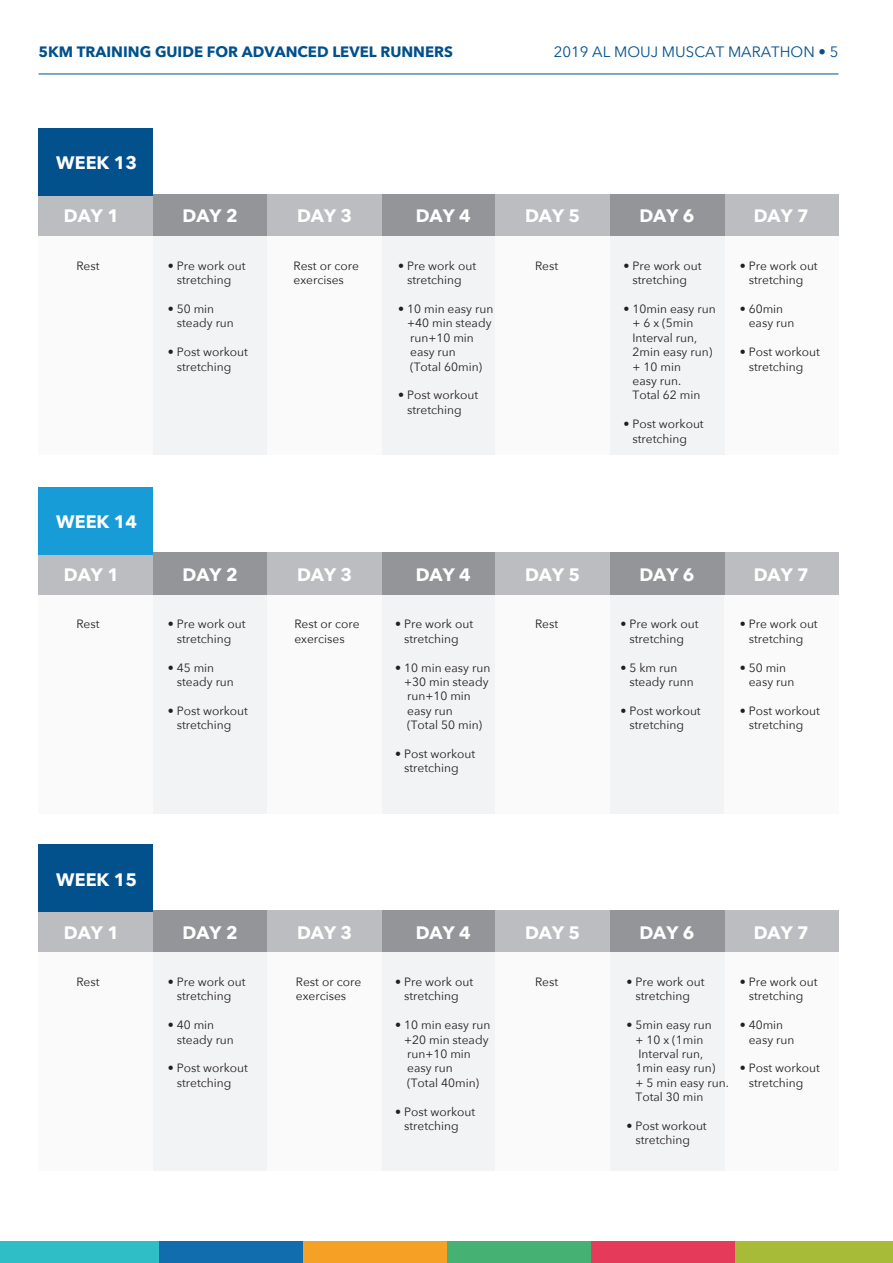
<style>
.page{position:relative;width:893px;height:1263px;background:#fff}
.page>*{position:absolute;margin:0;border:0;box-sizing:border-box;transform-origin:0 0}
.t1{font:700 18px "Avenir Next";color:#fff}
.t2{font:700 15px "Avenir Next";color:#02508c}
.t3{font:15px "Avenir Next";color:#02508c}
.t4{font:12px/14.4px "Avenir Next";color:#231f20}
</style>
<div class="page">
<div style="left:0;top:1241px;width:159px;height:22px;background:#2fbec6"></div>
<div style="left:159px;top:1241px;width:144px;height:22px;background:#126dae"></div>
<div style="left:303px;top:1241px;width:144px;height:22px;background:#f5a126"></div>
<div style="left:447px;top:1241px;width:145px;height:22px;background:#45b273"></div>
<div style="left:591px;top:1241px;width:145px;height:22px;background:#e63a5a"></div>
<div style="left:736px;top:1241px;width:157px;height:22px;background:#a7bb38"></div>
<hr style="left:39px;top:74px;width:799px;height:1px;background:#02508c">
<div style="left:153px;top:194px;width:114px;height:42px;background:#939598"></div>
<div style="left:39px;top:194px;width:114px;height:42px;background:#bcbdc0"></div>
<div style="left:39px;top:128px;width:114px;height:68px;background:#02508c"></div>
<div style="left:381px;top:194px;width:114px;height:42px;background:#939598"></div>
<div style="left:267px;top:194px;width:115px;height:42px;background:#bcbdc0"></div>
<div style="left:495px;top:194px;width:115px;height:42px;background:#bcbdc0"></div>
<div style="left:724px;top:194px;width:114px;height:42px;background:#bcbdc0"></div>
<div style="left:610px;top:194px;width:114px;height:42px;background:#939598"></div>
<div style="left:153px;top:236px;width:114px;height:218px;background:#f2f3f4"></div>
<div style="left:39px;top:236px;width:114px;height:218px;background:#fafafa"></div>
<div style="left:381px;top:236px;width:114px;height:218px;background:#f2f3f4"></div>
<div style="left:267px;top:236px;width:115px;height:218px;background:#fafafa"></div>
<div style="left:495px;top:236px;width:115px;height:218px;background:#fafafa"></div>
<div style="left:724px;top:236px;width:114px;height:218px;background:#fafafa"></div>
<div style="left:610px;top:236px;width:114px;height:218px;background:#f2f3f4"></div>
<div style="left:610px;top:595px;width:114px;height:218px;background:#f2f3f4"></div>
<div style="left:153px;top:553px;width:114px;height:42px;background:#939598"></div>
<div style="left:39px;top:553px;width:114px;height:42px;background:#bcbdc0"></div>
<div style="left:39px;top:487px;width:114px;height:67px;background:#189cd8"></div>
<div style="left:381px;top:553px;width:114px;height:42px;background:#939598"></div>
<div style="left:267px;top:553px;width:115px;height:42px;background:#bcbdc0"></div>
<div style="left:495px;top:553px;width:115px;height:42px;background:#bcbdc0"></div>
<div style="left:724px;top:553px;width:114px;height:42px;background:#bcbdc0"></div>
<div style="left:610px;top:553px;width:114px;height:42px;background:#939598"></div>
<div style="left:153px;top:595px;width:114px;height:218px;background:#f2f3f4"></div>
<div style="left:39px;top:595px;width:114px;height:218px;background:#fafafa"></div>
<div style="left:381px;top:595px;width:114px;height:218px;background:#f2f3f4"></div>
<div style="left:267px;top:595px;width:115px;height:218px;background:#fafafa"></div>
<div style="left:495px;top:595px;width:115px;height:218px;background:#fafafa"></div>
<div style="left:724px;top:595px;width:114px;height:218px;background:#fafafa"></div>
<div style="left:153px;top:910px;width:114px;height:42px;background:#939598"></div>
<div style="left:39px;top:910px;width:114px;height:42px;background:#bcbdc0"></div>
<div style="left:39px;top:845px;width:114px;height:67px;background:#02508c"></div>
<div style="left:381px;top:910px;width:114px;height:42px;background:#939598"></div>
<div style="left:267px;top:910px;width:115px;height:42px;background:#bcbdc0"></div>
<div style="left:495px;top:910px;width:115px;height:42px;background:#bcbdc0"></div>
<div style="left:724px;top:910px;width:114px;height:42px;background:#bcbdc0"></div>
<div style="left:610px;top:910px;width:114px;height:42px;background:#939598"></div>
<div style="left:153px;top:952px;width:114px;height:219px;background:#f2f3f4"></div>
<div style="left:39px;top:952px;width:114px;height:219px;background:#fafafa"></div>
<div style="left:381px;top:952px;width:114px;height:219px;background:#f2f3f4"></div>
<div style="left:267px;top:952px;width:115px;height:219px;background:#fafafa"></div>
<div style="left:495px;top:952px;width:115px;height:219px;background:#fafafa"></div>
<div style="left:724px;top:952px;width:114px;height:219px;background:#fafafa"></div>
<div style="left:610px;top:952px;width:114px;height:219px;background:#f2f3f4"></div>
<p class="t2" style="left:38px;top:39px;width:416px">5KM TRAINING GUIDE FOR ADVANCED LEVEL RUNNERS</p>
<h1 class="t1" style="left:56px;top:148px;width:82px">WEEK 13</h1>
<p class="t3" style="left:554px;top:39px;width:286px">2019 AL MOUJ MUSCAT MARATHON • 5</p>
<h1 class="t1" style="left:182px;top:200px;width:57px">DAY 2</h1>
<h1 class="t1" style="left:297px;top:200px;width:57px">DAY 3</h1>
<h1 class="t1" style="left:416px;top:200px;width:57px">DAY 4</h1>
<h1 class="t1" style="left:525px;top:200px;width:57px">DAY 5</h1>
<h1 class="t1" style="left:639px;top:200px;width:57px">DAY 6</h1>
<h1 class="t1" style="left:754px;top:200px;width:57px">DAY 7</h1>
<h1 class="t1" style="left:64px;top:200px;width:57px">DAY 1</h1>
<p class="t4" style="left:76px;top:258px;width:25px">Rest</p>
<p class="t4" style="left:294px;top:258px;width:67px">Rest or core exercises</p>
<p class="t4" style="left:168px;top:258px;width:79px">• Pre work out</p>
<p class="t4" style="left:535px;top:258px;width:25px">Rest</p>
<p class="t4" style="left:177px;top:272px;width:56px">stretching</p>
<p class="t4" style="left:177px;top:301px;width:59px;text-indent:-9px">• 50 min steady run</p>
<p class="t4" style="left:177px;top:344px;width:73px;text-indent:-9px">• Post workout stretching</p>
<p class="t4" style="left:398px;top:258px;width:79px;text-align:center">• Pre work out stretching</p>
<p class="t4" style="left:407px;top:301px;width:88px;text-indent:-9px">• 10 min easy run +40 min steady run+10 min easy run<br>(Total 60min)</p>
<p class="t4" style="left:407px;top:387px;width:73px;text-indent:-9px">• Post workout stretching</p>
<p class="t4" style="left:623px;top:258px;width:79px;text-align:center">• Pre work out stretching</p>
<p class="t4" style="left:632px;top:301px;width:85px;text-indent:-9px">• 10min easy run + 6 x (5min<br>Interval run,<br>2min easy run) + 10 min<br>easy run.<br>Total 62 min</p>
<p class="t4" style="left:632px;top:416px;width:73px;text-indent:-9px">• Post workout stretching</p>
<p class="t4" style="left:740px;top:258px;width:79px;text-align:center">• Pre work out stretching</p>
<p class="t4" style="left:749px;top:301px;width:47px;text-indent:-9px">• 60min easy run</p>
<p class="t4" style="left:749px;top:344px;width:73px;text-indent:-9px">• Post workout stretching</p>
<h1 class="t1" style="left:56px;top:506px;width:82px">WEEK 14</h1>
<h1 class="t1" style="left:182px;top:559px;width:57px">DAY 2</h1>
<h1 class="t1" style="left:297px;top:559px;width:57px">DAY 3</h1>
<h1 class="t1" style="left:416px;top:559px;width:57px">DAY 4</h1>
<h1 class="t1" style="left:525px;top:559px;width:57px">DAY 5</h1>
<h1 class="t1" style="left:639px;top:559px;width:57px">DAY 6</h1>
<h1 class="t1" style="left:754px;top:559px;width:57px">DAY 7</h1>
<h1 class="t1" style="left:64px;top:559px;width:57px">DAY 1</h1>
<p class="t4" style="left:76px;top:616px;width:25px">Rest</p>
<p class="t4" style="left:294px;top:616px;width:67px">Rest or core exercises</p>
<p class="t4" style="left:395px;top:616px;width:79px;text-align:center">• Pre work out stretching</p>
<p class="t4" style="left:404px;top:660px;width:88px;text-indent:-9px">• 10 min easy run +30 min steady run+10 min easy run<br>(Total 50 min)</p>
<p class="t4" style="left:404px;top:746px;width:73px;text-indent:-9px">• Post workout stretching</p>
<p class="t4" style="left:620px;top:616px;width:79px;text-align:center">• Pre work out stretching</p>
<p class="t4" style="left:629px;top:660px;width:66px;text-indent:-9px">• 5 km run steady runn</p>
<p class="t4" style="left:629px;top:703px;width:73px;text-indent:-9px">• Post workout stretching</p>
<p class="t4" style="left:740px;top:616px;width:79px;text-align:center">• Pre work out stretching</p>
<p class="t4" style="left:749px;top:660px;width:47px;text-indent:-9px">• 50 min easy run</p>
<p class="t4" style="left:749px;top:703px;width:73px;text-indent:-9px">• Post workout stretching</p>
<p class="t4" style="left:168px;top:616px;width:79px">• Pre work out</p>
<p class="t4" style="left:535px;top:616px;width:25px">Rest</p>
<p class="t4" style="left:177px;top:631px;width:56px">stretching</p>
<p class="t4" style="left:177px;top:660px;width:59px;text-indent:-9px">• 45 min steady run</p>
<p class="t4" style="left:177px;top:703px;width:73px;text-indent:-9px">• Post workout stretching</p>
<h1 class="t1" style="left:56px;top:864px;width:82px">WEEK 15</h1>
<h1 class="t1" style="left:182px;top:916px;width:57px">DAY 2</h1>
<h1 class="t1" style="left:297px;top:916px;width:57px">DAY 3</h1>
<h1 class="t1" style="left:416px;top:916px;width:57px">DAY 4</h1>
<h1 class="t1" style="left:525px;top:916px;width:57px">DAY 5</h1>
<h1 class="t1" style="left:639px;top:916px;width:57px">DAY 6</h1>
<h1 class="t1" style="left:754px;top:916px;width:57px">DAY 7</h1>
<h1 class="t1" style="left:64px;top:916px;width:57px">DAY 1</h1>
<p class="t4" style="left:76px;top:974px;width:25px">Rest</p>
<p class="t4" style="left:296px;top:974px;width:67px">Rest or core exercises</p>
<p class="t4" style="left:168px;top:974px;width:79px">• Pre work out</p>
<p class="t4" style="left:535px;top:974px;width:25px">Rest</p>
<p class="t4" style="left:177px;top:988px;width:56px">stretching</p>
<p class="t4" style="left:177px;top:1017px;width:59px;text-indent:-9px">• 40 min steady run</p>
<p class="t4" style="left:177px;top:1060px;width:73px;text-indent:-9px">• Post workout stretching</p>
<p class="t4" style="left:395px;top:974px;width:79px;text-align:center">• Pre work out stretching</p>
<p class="t4" style="left:404px;top:1017px;width:88px;text-indent:-9px">• 10 min easy run +20 min steady run+10 min easy run<br>(Total 40min)</p>
<p class="t4" style="left:404px;top:1103px;width:73px;text-indent:-9px">• Post workout stretching</p>
<p class="t4" style="left:626px;top:974px;width:79px;text-align:center">• Pre work out stretching</p>
<p class="t4" style="left:635px;top:1017px;width:95px;text-indent:-9px">• 5min easy run<br>+ 10 x (1min<br>Interval run,<br>1min easy run)<br>+ 5 min easy run.<br>Total 30 min</p>
<p class="t4" style="left:635px;top:1118px;width:73px;text-indent:-9px">• Post workout stretching</p>
<p class="t4" style="left:740px;top:974px;width:79px;text-align:center">• Pre work out stretching</p>
<p class="t4" style="left:749px;top:1017px;width:47px;text-indent:-9px">• 40min easy run</p>
<p class="t4" style="left:749px;top:1060px;width:73px;text-indent:-9px">• Post workout stretching</p>
</div>
